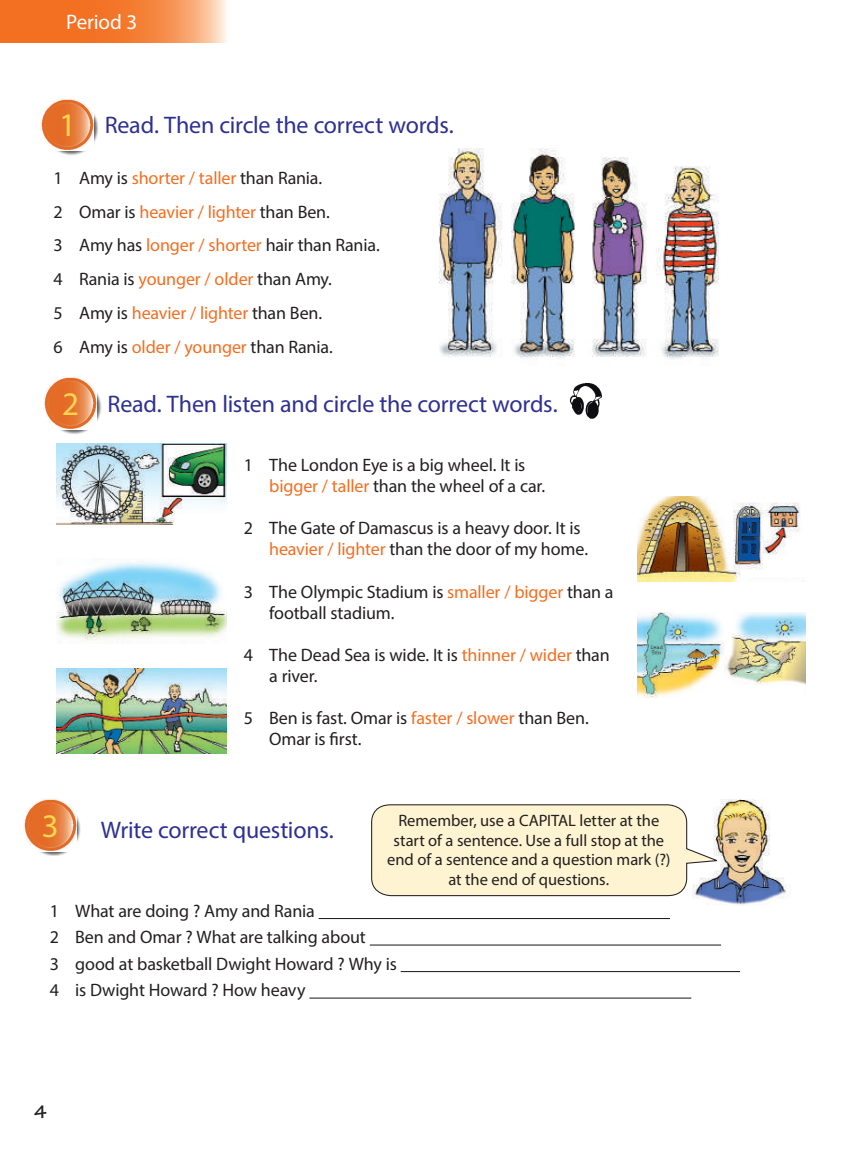
<style>
.page{position:relative;width:851px;height:1149px;background:#fff}
.page>*{position:absolute;margin:0;border:0;box-sizing:border-box;transform-origin:0 0}
.t1{font:33px "Myriad Pro";color:#fed650}
.t2{font:24px "Myriad Pro";letter-spacing:-.01em;color:#2e3092}
.t3{font:21px "Myriad Pro";letter-spacing:-.005em;color:#fff}
.t4{font:700 19.5px "Tekton Pro";color:#231f20}
.t5{font:18px/33.8px "Myriad Pro";letter-spacing:-.01em;color:#231f20}
.t6{font:16.5px/19.5px "Myriad Pro";color:#231f20;text-align:center}
.s1{color:#f36e21}
</style>
<div class="page">
<svg style="left:0;top:0;width:226px;height:43px;background:#f58642"></svg>
<hr style="left:318px;top:917px;width:352px;height:1px;background:#231f20">
<hr style="left:370px;top:944px;width:351px;height:1px;background:#231f20">
<hr style="left:400px;top:970px;width:340px;height:1px;background:#231f20">
<hr style="left:309px;top:997px;width:382px;height:1px;background:#231f20">
<div style="left:26px;top:801px;width:55px;height:55px;background:#231f20;opacity:.68"></div>
<img style="left:24px;top:798px;width:52px;height:53px">
<img style="left:693px;top:799px;width:97px;height:107px">
<svg style="left:371px;top:803px;width:350px;height:93px;background:#f6edd0"></svg>
<div style="left:44px;top:101px;width:54px;height:55px;background:#231f20;opacity:.68"></div>
<img style="left:41px;top:98px;width:53px;height:53px">
<img style="left:439px;top:149px;width:280px;height:210px">
<img style="left:569px;top:383px;width:32px;height:36px">
<div style="left:47px;top:380px;width:54px;height:54px;background:#231f20;opacity:.68"></div>
<img style="left:44px;top:377px;width:52px;height:52px">
<img style="left:56px;top:443px;width:171px;height:81px">
<img style="left:56px;top:562px;width:171px;height:79px">
<img style="left:56px;top:668px;width:171px;height:85px">
<img style="left:637px;top:496px;width:164px;height:85px">
<img style="left:637px;top:612px;width:168px;height:85px">
<p class="t3" style="left:66px;top:9px;width:73px">Period 3</p>
<h1 class="t1" style="left:59px;top:104px;width:18px">1</h1>
<h2 class="t2" style="left:105px;top:110px;width:350px">Read. Then circle the correct words.</h2>
<p class="t5" style="left:54px;top:160px;width:327px">1 Amy is <span class="s1">shorter / taller</span> than Rania.<br>2 Omar is <span class="s1">heavier / lighter</span> than Ben.<br>3 Amy has <span class="s1">longer / shorter</span> hair than Rania.<br>4 Rania is <span class="s1">younger / older</span> than Amy.<br>5 Amy is <span class="s1">heavier / lighter</span> than Ben.<br>6 Amy is <span class="s1">older / younger</span> than Rania.</p>
<h1 class="t1" style="left:62px;top:383px;width:18px">2</h1>
<h2 class="t2" style="left:107px;top:389px;width:451px">Read. Then listen and circle the correct words.</h2>
<p class="t5" style="left:269px;top:454px;width:277px;line-height:21px;text-indent:-26px">1 The London Eye is a big wheel. It is <span class="s1">bigger / taller</span> than the wheel of a car.</p>
<p class="t5" style="left:269px;top:517px;width:320px;line-height:21px;text-indent:-26px">2 The Gate of Damascus is a heavy door. It is <span class="s1">heavier / lighter</span> than the door of my home.</p>
<p class="t5" style="left:269px;top:580px;width:346px;line-height:21px;text-indent:-26px">3 The Olympic Stadium is <span class="s1">smaller / bigger</span> than a football stadium.</p>
<p class="t5" style="left:269px;top:644px;width:342px;line-height:21px;text-indent:-26px">4 The Dead Sea is wide. It is <span class="s1">thinner / wider</span> than a river.</p>
<p class="t5" style="left:269px;top:707px;width:321px;line-height:21px;text-indent:-26px">5 Ben is fast. Omar is <span class="s1">faster / slower</span> than Ben.<br>Omar is first.</p>
<h1 class="t1" style="left:42px;top:805px;width:18px">3</h1>
<p class="t6" style="left:387px;top:810px;width:284px">Remember, use a CAPITAL letter at the start of a sentence. Use a full stop at the end of a sentence and a question mark (?) at the end of questions.</p>
<h2 class="t2" style="left:101px;top:814px;width:234px">Write correct questions.</h2>
<p class="t5" style="left:50px;top:896px;width:348px;line-height:26.5px">1 What are doing ? Amy and Rania<br>2 Ben and Omar ? What are talking about<br>3 good at basketball Dwight Howard ? Why is 4 is Dwight Howard ? How heavy</p>
<p class="t4" style="left:34px;top:1099px;width:14px">4</p>
</div>
